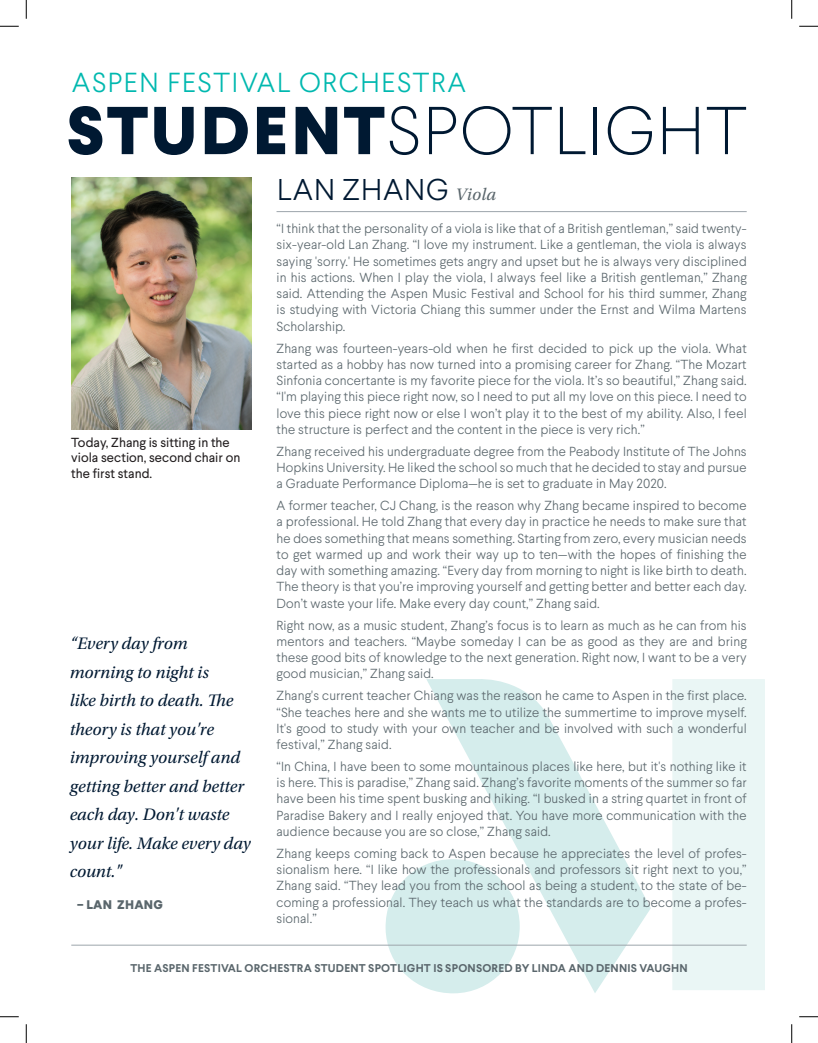
<style>
.page{position:relative;width:818px;height:1043px;background:#fff}
.page>*{position:absolute;margin:0;border:0;box-sizing:border-box;transform-origin:0 0}
.t1{font:100 67.5px "Larsseit";letter-spacing:.03em;color:#001932}
.t2{font:300 30px "Larsseit";letter-spacing:.03em;color:#001932}
.t3{font:300 27.5px "Larsseit";letter-spacing:.06em;color:#00b8af}
.t4{font:italic 17.5px/28.5px "Utopia Std";color:#001932}
.t5{font:300 13.12px/16.2px "Larsseit";letter-spacing:.01em;color:#5a666c;text-align:justify}
.t6{font:13.12px/15.8px "Larsseit";color:#231f20}
.t7{font:800 12.5px "Larsseit";letter-spacing:.02em;color:#5a666c}
.t8{font:700 11.25px "Larsseit";letter-spacing:.02em;color:#5a666c}
.s1{font-weight:800}
.s2{font-family:"Utopia Std";font-weight:400;font-style:italic;font-size:17.5px;color:#5a666c}
</style>
<div class="page">
<svg style="left:426px;top:679px;width:224px;height:314px"></svg>
<div style="left:672px;top:679px;width:92px;height:311px;background:#eaf6f5"></div>
<svg style="left:385px;top:859px;width:135px;height:134px"></svg>
<hr style="left:276px;top:211px;width:470px;height:1px;background:#9da5ab">
<img style="left:71px;top:177px;width:180px;height:252px">
<hr style="left:71px;top:944px;width:675px;height:1px;background:#9da5ab">
<svg style="left:0;top:25px;width:19px;height:2px"></svg>
<svg style="left:799px;top:25px;width:19px;height:2px"></svg>
<svg style="left:0;top:1016px;width:19px;height:1px"></svg>
<svg style="left:799px;top:1016px;width:19px;height:1px"></svg>
<svg style="left:25px;top:0;width:2px;height:19px"></svg>
<svg style="left:25px;top:1024px;width:2px;height:18px"></svg>
<svg style="left:791px;top:0;width:1px;height:19px"></svg>
<svg style="left:791px;top:1024px;width:1px;height:18px"></svg>
<h3 class="t3" style="left:72px;top:65px;width:395px">ASPEN FESTIVAL ORCHESTRA</h3>
<h1 class="t1" style="left:66px;top:89px;width:681px"><span class="s1">STUDENT</span>SPOTLIGHT</h1>
<p class="t6" style="left:71px;top:434px;width:170px">Today, Zhang is sitting in the viola section, second chair on the first stand.</p>
<h3 class="t4" style="left:70px;top:629px;width:182px">“Every day from morning to night is<br>like birth to death. The theory is that you're improving yourself and getting better and better each day. Don't waste your life. Make every day count."</h3>
<p class="t7" style="left:77px;top:896px;width:87px">– LAN ZHANG</p>
<h2 class="t2" style="left:277px;top:171px;width:220px">LAN ZHANG <span class="s2">Viola</span></h2>
<p class="t5" style="left:276px;top:220px;width:471px">“I think that the personality of a viola is like that of a British gentleman,” said twenty&shy;six-year-old Lan Zhang. “I love my instrument. Like a gentleman, the viola is always saying 'sorry.' He sometimes gets angry and upset but he is always very disciplined in his actions. When I play the viola, I always feel like a British gentleman,” Zhang said. Attending the Aspen Music Festival and School for his third summer, Zhang is studying with Victoria Chiang this summer under the Ernst and Wilma Martens Scholarship.</p>
<p class="t5" style="left:276px;top:340px;width:471px">Zhang was fourteen-years-old when he first decided to pick up the viola. What started as a hobby has now turned into a promising career for Zhang. “The Mozart Sinfonia concertante is my favorite piece for the viola. It’s so beautiful,” Zhang said. “I'm playing this piece right now, so I need to put all my love on this piece. I need to love this piece right now or else I won’t play it to the best of my ability. Also, I feel the structure is perfect and the content in the piece is very rich.”</p>
<p class="t5" style="left:276px;top:443px;width:471px">Zhang received his undergraduate degree from the Peabody Institute of The Johns Hopkins University. He liked the school so much that he decided to stay and pursue a Graduate Performance Diploma—he is set to graduate in May 2020.</p>
<p class="t5" style="left:276px;top:497px;width:471px">A former teacher, CJ Chang, is the reason why Zhang became inspired to become a professional. He told Zhang that every day in practice he needs to make sure that he does something that means something. Starting from zero, every musician needs to get warmed up and work their way up to ten—with the hopes of finishing the day with something amazing. “Every day from morning to night is like birth to death.<br>The theory is that you’re improving yourself and getting better and better each day.<br>Don’t waste your life. Make every day count,” Zhang said.</p>
<p class="t5" style="left:276px;top:617px;width:471px">Right now, as a music student, Zhang’s focus is to learn as much as he can from his mentors and teachers. “Maybe someday I can be as good as they are and bring these good bits of knowledge to the next generation. Right now, I want to be a very good musician,” Zhang said.</p>
<p class="t5" style="left:276px;top:687px;width:471px">Zhang's current teacher Chiang was the reason he came to Aspen in the first place. “She teaches here and she wants me to utilize the summertime to improve myself.<br>It's good to study with your own teacher and be involved with such a wonderful festival,” Zhang said.</p>
<p class="t5" style="left:276px;top:758px;width:471px">“In China, I have been to some mountainous places like here, but it's nothing like it is here. This is paradise,” Zhang said. Zhang’s favorite moments of the summer so far have been his time spent busking and hiking. “I busked in a string quartet in front of Paradise Bakery and I really enjoyed that. You have more communication with the audience because you are so close,” Zhang said.</p>
<p class="t5" style="left:276px;top:845px;width:471px">Zhang keeps coming back to Aspen because he appreciates the level of profes&shy;sionalism here. “I like how the professionals and professors sit right next to you,” Zhang said. “They lead you from the school as being a student, to the state of be&shy;coming a professional. They teach us what the standards are to become a profes&shy;sional.”</p>
<p class="t8" style="left:130px;top:961px;width:558px">THE ASPEN FESTIVAL ORCHESTRA STUDENT SPOTLIGHT IS SPONSORED BY LINDA AND DENNIS VAUGHN</p>
</div>
